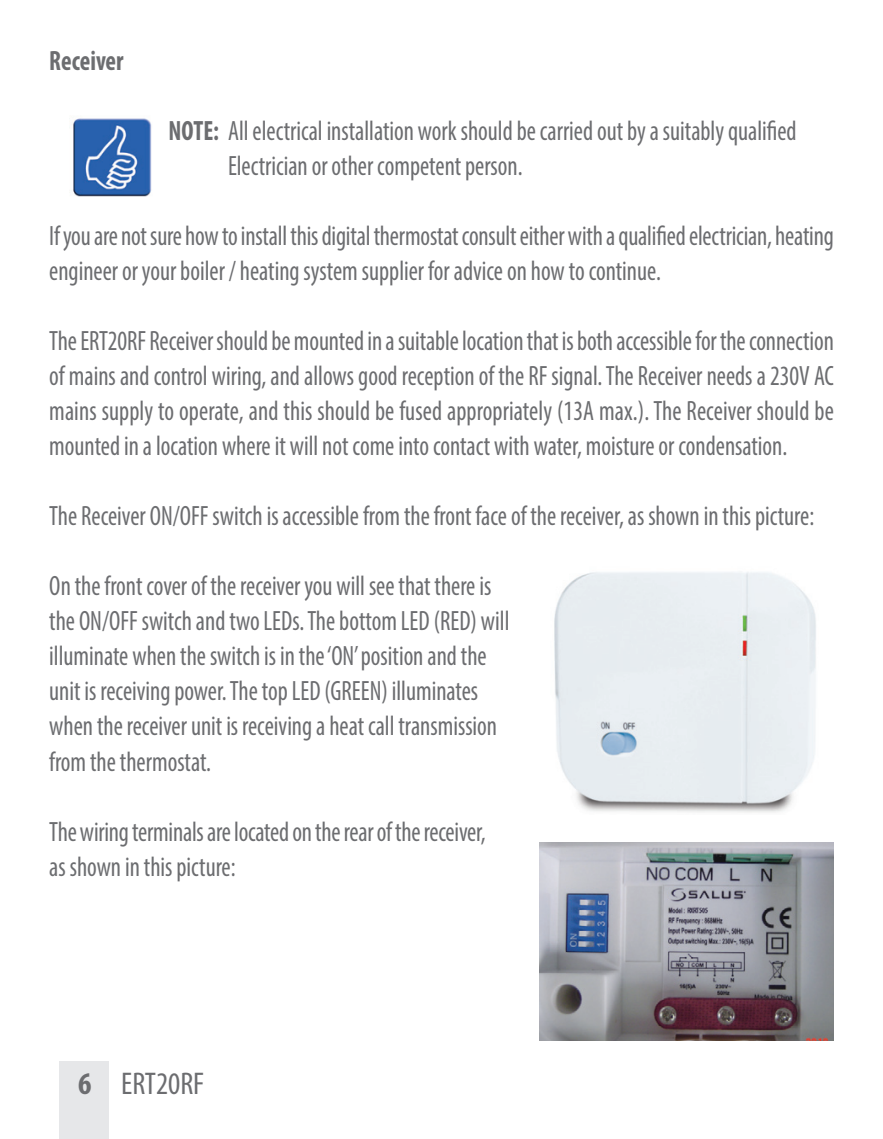
<style>
.page{position:relative;width:883px;height:1139px;background:#fff}
.page>*{position:absolute;margin:0;border:0;box-sizing:border-box;transform-origin:0 0}
.t1{font:condensed 31.5px "Myriad Pro";color:#6c6d70}
.t2{font:condensed 28px/35px "Myriad Pro";color:#6c6d70;scale:.9 1}
.t3{font:700 condensed 28px "Myriad Pro";color:#6c6d70;scale:.9 1}
.s1{font-weight:700}
</style>
<div class="page">
<img style="left:539px;top:842px;width:294px;height:198px">
<img style="left:554px;top:572px;width:262px;height:241px">
<img style="left:73px;top:118px;width:79px;height:79px">
<div style="left:59px;top:1061px;width:50px;height:78px;background:#e6e7e9"></div>
<p class="t3" style="left:49px;top:51px;width:84px">Receiver</p>
<p class="t2" style="left:228px;top:116px;width:633px;text-indent:-60px"><span class="s1">NOTE:</span> All electrical installation work should be carried out by a suitably qualified<br>Electrician or other competent person.</p>
<p class="t2" style="left:49px;top:221px;width:872px">If you are not sure how to install this digital thermostat consult either with a qualified electrician, heating engineer or your boiler / heating system supplier for advice on how to continue.</p>
<p class="t2" style="left:49px;top:326px;width:872px;text-align:justify">The ERT20RF Receiver should be mounted in a suitable location that is both accessible for the connection of mains and control wiring, and allows good reception of the RF signal. The Receiver needs a 230V AC mains supply to operate, and this should be fused appropriately (13A max.). The Receiver should be mounted in a location where it will not come into contact with water, moisture or condensation.</p>
<p class="t2" style="left:49px;top:501px;width:851px">The Receiver ON/OFF switch is accessible from the front face of the receiver, as shown in this picture:</p>
<p class="t2" style="left:49px;top:571px;width:512px">On the front cover of the receiver you will see that there is the ON/OFF switch and two LEDs. The bottom LED (RED) will illuminate when the switch is in the ‘ON’ position and the unit is receiving power. The top LED (GREEN) illuminates when the receiver unit is receiving a heat call transmission from the thermostat.</p>
<p class="t2" style="left:49px;top:816px;width:486px">The wiring terminals are located on the rear of the receiver, as shown in this picture:</p>
<p class="t1" style="left:78px;top:1072px;width:127px"><span class="s1">6</span> ERT20RF</p>
</div>
